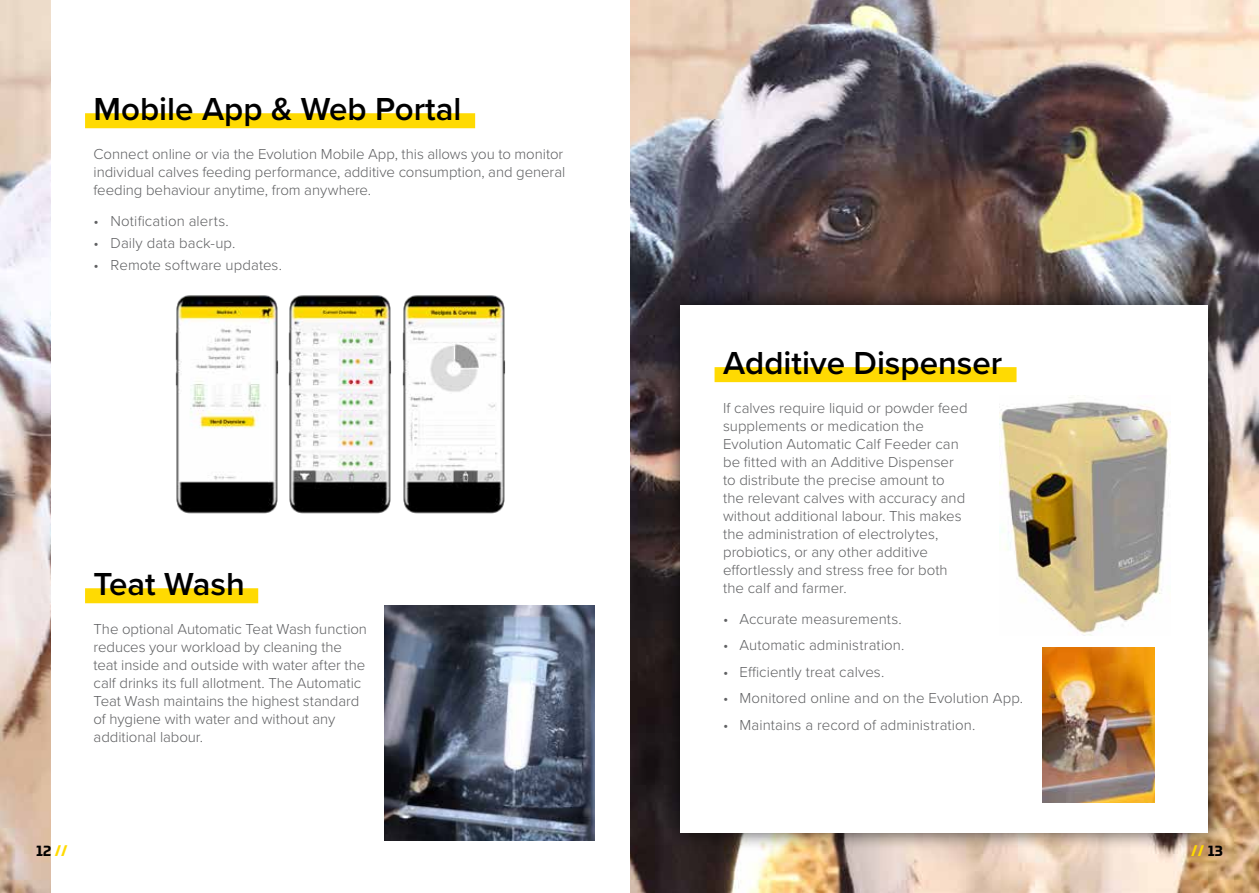
<style>
.page{position:relative;width:1259px;height:893px;background:#fff}
.page>*{position:absolute;margin:0;border:0;box-sizing:border-box;transform-origin:0 0}
.t1{font:600 33px "Proxima Nova";color:#000}
.t2{font:300 15px/18px "Proxima Nova";color:#5f6062}
.t3{font:700 15px "Prometo";color:#000}
.t4{font:700 15px "Prometo";color:#ffda02}
.s1{color:#ffda02}
.s2{color:#000}
</style>
<div class="page">
<img style="left:0;top:0;width:1259px;height:893px">
<div style="left:51px;top:0;width:578px;height:893px;background:#fff"></div>
<div style="left:85px;top:113px;width:390px;height:15px;background:#ffda02"></div>
<div style="left:85px;top:588px;width:173px;height:15px;background:#ffda02"></div>
<img style="left:175px;top:295px;width:104px;height:219px">
<img style="left:288px;top:295px;width:104px;height:219px">
<img style="left:402px;top:295px;width:104px;height:219px">
<img style="left:384px;top:606px;width:210px;height:234px">
<div style="left:662px;top:286px;width:565px;height:565px;background:#000;opacity:.75"></div>
<div style="left:680px;top:305px;width:528px;height:527px;background:#fff"></div>
<div style="left:714px;top:367px;width:302px;height:15px;background:#ffda02"></div>
<img style="left:1042px;top:648px;width:112px;height:154px">
<img style="left:999px;top:395px;width:170px;height:241px">
<h1 class="t1" style="left:94px;top:84px;width:369px">Mobile App &amp; Web Portal</h1>
<p class="t2" style="left:94px;top:144px;width:473px">Connect online or via the Evolution Mobile App, this allows you to monitor individual calves feeding performance, additive consumption, and general feeding behaviour anytime, from anywhere.</p>
<p class="t2" style="left:94px;top:211px;width:137px">• Notification alerts.</p>
<p class="t2" style="left:94px;top:233px;width:143px">• Daily data back-up.</p>
<p class="t2" style="left:94px;top:255px;width:190px">• Remote software updates.</p>
<h1 class="t1" style="left:94px;top:559px;width:153px">Teat Wash</h1>
<p class="t2" style="left:94px;top:619px;width:275px">The optional Automatic Teat Wash function reduces your workload by cleaning the teat inside and outside with water after the calf drinks its full allotment. The Automatic Teat Wash maintains the highest standard of hygiene with water and without any additional labour.</p>
<h1 class="t1" style="left:723px;top:338px;width:281px">Additive Dispenser</h1>
<p class="t2" style="left:723px;top:398px;width:246px">If calves require liquid or powder feed supplements or medication the Evolution Automatic Calf Feeder can be fitted with an Additive Dispenser to distribute the precise amount to the relevant calves with accuracy and without additional labour. This makes the administration of electrolytes, probiotics, or any other additive effortlessly and stress free for both the calf and farmer.</p>
<p class="t2" style="left:723px;top:609px;width:180px">• Accurate measurements.</p>
<p class="t2" style="left:723px;top:635px;width:183px">• Automatic administration.</p>
<p class="t2" style="left:723px;top:662px;width:163px">• Efficiently treat calves.</p>
<p class="t2" style="left:723px;top:688px;width:302px">• Monitored online and on the Evolution App.</p>
<p class="t2" style="left:723px;top:715px;width:254px">• Maintains a record of administration.</p>
<p class="t3" style="left:36px;top:841px;width:33px">12 <span class="s1">//</span></p>
<p class="t4" style="left:1191px;top:841px;width:33px">// <span class="s2">13</span></p>
</div>
